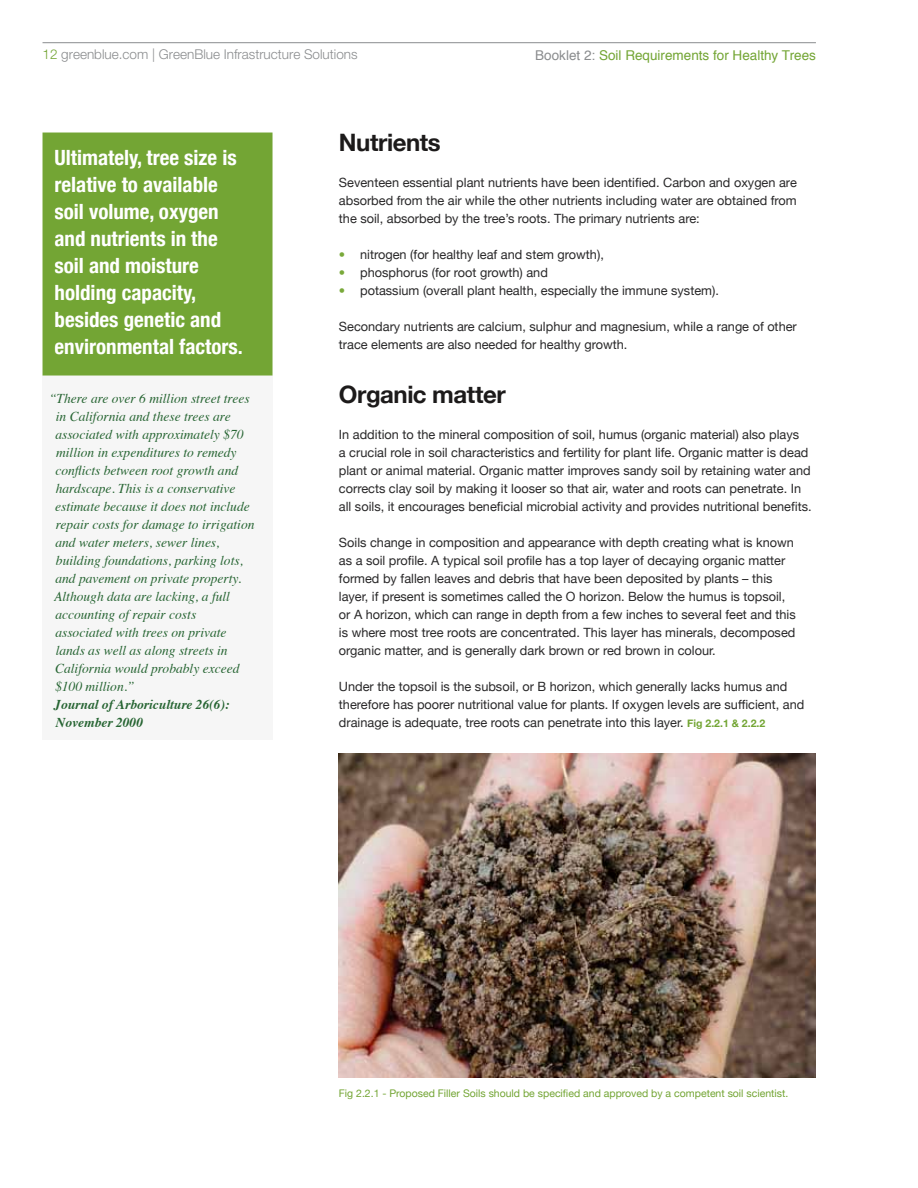
<style>
.page{position:relative;width:918px;height:1188px;background:#fff}
.page>*{position:absolute;margin:0;border:0;box-sizing:border-box;transform-origin:0 0}
.t1{font:700 24px "Helvetica Neue";letter-spacing:-.02em;color:#1c1a1a}
.t2{font:700 condensed 21px/27px "Helvetica Neue";color:#fff}
.t3{font:italic 13.5px/18px "Times";color:#276533}
.t4{font:300 13.5px "Helvetica Neue LT Std";color:#8a8c8e}
.t5{font:13.5px "Helvetica";color:#73a534}
.t6{font:italic 700 13.5px/18px "Times";color:#276533}
.t7{font:12.75px/18px "Helvetica Neue";color:#292829}
.t8{font:10.5px "Helvetica Neue";color:#73a534}
.s1{color:#73a534}
.s2{color:#8a8c8e}
.s3{color:#79a93a}
.s4{font-weight:700;font-size:10.5px;color:#73a534}
</style>
<div class="page">
<hr style="left:43px;top:42px;width:773px;height:1px;background:#8a8c8e">
<div style="left:43px;top:376px;width:230px;height:364px;background:#f6f6f6"></div>
<div style="left:49px;top:139px;width:218px;height:231px;background:#73a534"></div>
<div style="left:43px;top:133px;width:230px;height:243px;border:12px solid #73a534"></div>
<img style="left:339px;top:754px;width:477px;height:324px">
<p class="t4" style="left:43px;top:45px;width:317px"><span class="s1">12</span> greenblue.com | GreenBlue Infrastructure Solutions</p>
<p class="t5" style="left:535px;top:45px;width:282px"><span class="s2">Booklet 2:</span> Soil Requirements for Healthy Trees</p>
<h2 class="t2" style="left:55px;top:142px;width:190px">Ultimately, tree size is relative to available soil volume, oxygen and nutrients in the soil and moisture holding capacity, besides genetic and environmental factors.</h2>
<p class="t3" style="left:54px;top:388px;width:202px;text-indent:-5px">“There are over 6 million street trees in California and these trees are associated with approximately $70 million in expenditures to remedy conflicts between root growth and hardscape. This is a conservative estimate because it does not include repair costs for damage to irrigation and water meters, sewer lines, building foundations, parking lots, and pavement on private property.<br>Although data are lacking, a full accounting of repair costs associated with trees on private lands as well as along streets in<br>California would probably exceed $100 million.”</p>
<p class="t6" style="left:54px;top:694px;width:177px">Journal of Arboriculture 26(6):<br>November 2000</p>
<h1 class="t1" style="left:339px;top:120px;width:103px">Nutrients</h1>
<p class="t7" style="left:339px;top:172px;width:459px;text-align:justify">Seventeen essential plant nutrients have been identified. Carbon and oxygen are absorbed from the air while the other nutrients including water are obtained from the soil, absorbed by the tree’s roots. The primary nutrients are:</p>
<p class="t7" style="left:339px;top:244px;width:266px"><span class="s3">•</span> nitrogen (for healthy leaf and stem growth),</p>
<p class="t7" style="left:339px;top:262px;width:210px"><span class="s3">•</span> phosphorus (for root growth) and</p>
<p class="t7" style="left:339px;top:280px;width:382px"><span class="s3">•</span> potassium (overall plant health, especially the immune system).</p>
<p class="t7" style="left:339px;top:316px;width:459px">Secondary nutrients are calcium, sulphur and magnesium, while a range of other trace elements are also needed for healthy growth.</p>
<h1 class="t1" style="left:339px;top:372px;width:168px">Organic matter</h1>
<p class="t7" style="left:339px;top:424px;width:474px">In addition to the mineral composition of soil, humus (organic material) also plays<br>a crucial role in soil characteristics and fertility for plant life. Organic matter is dead plant or animal material. Organic matter improves sandy soil by retaining water and corrects clay soil by making it looser so that air, water and roots can penetrate. In all soils, it encourages beneficial microbial activity and provides nutritional benefits.</p>
<p class="t7" style="left:339px;top:532px;width:458px">Soils change in composition and appearance with depth creating what is known as a soil profile. A typical soil profile has a top layer of decaying organic matter formed by fallen leaves and debris that have been deposited by plants – this layer, if present is sometimes called the O horizon. Below the humus is topsoil, or A horizon, which can range in depth from a few inches to several feet and this is where most tree roots are concentrated. This layer has minerals, decomposed organic matter, and is generally dark brown or red brown in colour.</p>
<p class="t7" style="left:339px;top:676px;width:467px">Under the topsoil is the subsoil, or B horizon, which generally lacks humus and therefore has poorer nutritional value for plants. If oxygen levels are sufficient, and drainage is adequate, tree roots can penetrate into this layer. <span class="s4">Fig 2.2.1 &amp; 2.2.2</span></p>
<p class="t8" style="left:339px;top:1084px;width:451px">Fig 2.2.1 - Proposed Filler Soils should be specified and approved by a competent soil scientist.</p>
</div>
